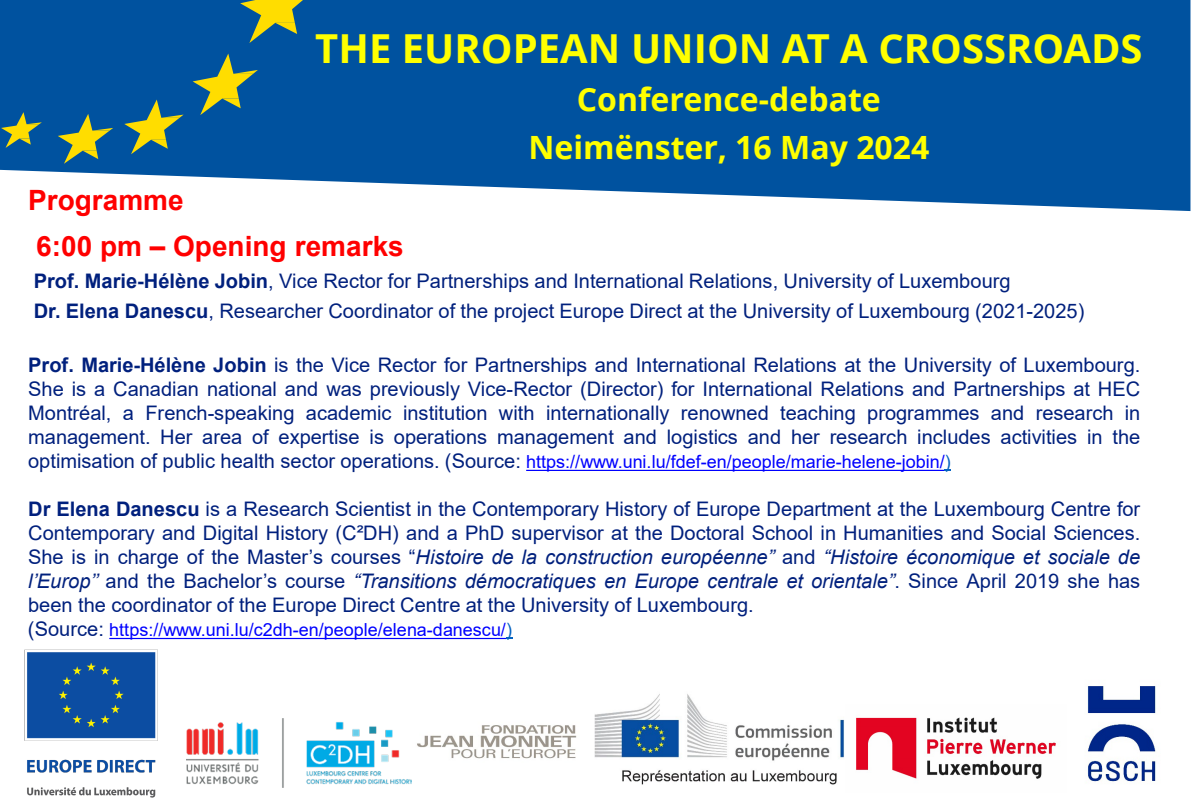
<style>
.page{position:relative;width:1191px;height:810px;background:#fff}
.page>*{position:absolute;margin:0;border:0;box-sizing:border-box;transform-origin:0 0}
.t1{font:700 40px "Open Sans";color:#ff0}
.t2{font:700 32px "Open Sans";color:#ff0}
.t3{font:700 28px "Arial";color:#f00}
.t4{font:20px/24px "Arial";color:#00207d;text-align:justify}
.t5{font:18px "Arial";letter-spacing:-.005em;color:#00f}
.s1{font-weight:700}
.s2{font-size:20px;color:#00207d}
.s3{color:#0563c1}
.s4{font-style:italic}
</style>
<div class="page">
<svg style="left:0;top:0;width:1190px;height:211px;fill:#00529f"></svg>
<svg style="left:124px;top:99px;width:59px;height:55px"></svg>
<svg style="left:192px;top:54px;width:66px;height:61px"></svg>
<svg style="left:240px;top:0;width:63px;height:43px"></svg>
<svg style="left:58px;top:114px;width:55px;height:50px"></svg>
<svg style="left:1px;top:112px;width:41px;height:36px"></svg>
<img style="left:186px;top:718px;width:226px;height:69px">
<img style="left:412px;top:725px;width:172px;height:39px">
<img style="left:1065px;top:666px;width:91px;height:116px">
<img style="left:588px;top:694px;width:256px;height:91px">
<img style="left:844px;top:717px;width:221px;height:62px">
<img style="left:24px;top:637px;width:145px;height:161px">
<svg style="left:526px;top:470px;width:424px;height:1px"></svg>
<svg style="left:109px;top:638px;width:403px;height:1px"></svg>
<p class="t1" style="left:315px;top:20px;width:828px">THE EUROPEAN UNION AT A CROSSROADS</p>
<p class="t2" style="left:576px;top:77px;width:305px">Conference-debate</p>
<p class="t2" style="left:528px;top:125px;width:402px">Neimënster, 16 May 2024</p>
<p class="t3" style="left:28px;top:180px;width:157px">Programme</p>
<p class="t3" style="left:36px;top:226px;width:369px">6:00 pm – Opening remarks</p>
<p class="t4" style="left:34px;top:268px;width:978px"><span class="s1">Prof. Marie-Hélène Jobin</span>, Vice Rector for Partnerships and International Relations, University of Luxembourg</p>
<p class="t4" style="left:34px;top:298px;width:1051px"><span class="s1">Dr. Elena Danescu</span>, Researcher Coordinator of the project Europe Direct at the University of Luxembourg (2021-2025)</p>
<p class="t4" style="left:28px;top:352px;width:1113px"><span class="s1">Prof. Marie-Hélène Jobin</span> is the Vice Rector for Partnerships and International Relations at the University of Luxembourg.<br>She is a Canadian national and was previously Vice-Rector (Director) for International Relations and Partnerships at HEC Montréal, a French-speaking academic institution with internationally renowned teaching programmes and research in management. Her area of expertise is operations management and logistics and her research includes activities in the</p>
<p class="t5" style="left:28px;top:449px;width:924px"><span class="s2">optimisation of public health sector operations. (Source:</span> https://www.uni.lu/fdef-en/people/marie-helene-jobin/<span class="s3">)</span></p>
<p class="t4" style="left:28px;top:496px;width:1113px"><span class="s1">Dr Elena Danescu</span> is a Research Scientist in the Contemporary History of Europe Department at the Luxembourg Centre for Contemporary and Digital History (C²DH) and a PhD supervisor at the Doctoral School in Humanities and Social Sciences.<br>She is in charge of the Master’s courses “<span class="s4">Histoire de la construction européenne”</span> and <span class="s4">“Histoire économique et sociale de l’Europ’’</span> and the Bachelor’s course <span class="s4">“Transitions démocratiques en Europe centrale et orientale”</span>. Since April 2019 she has been the coordinator of the Europe Direct Centre at the University of Luxembourg.</p>
<p class="t5" style="left:28px;top:617px;width:485px"><span class="s2">(Source:</span> https://www.uni.lu/c2dh-en/people/elena-danescu/<span class="s3">)</span></p>
</div>
